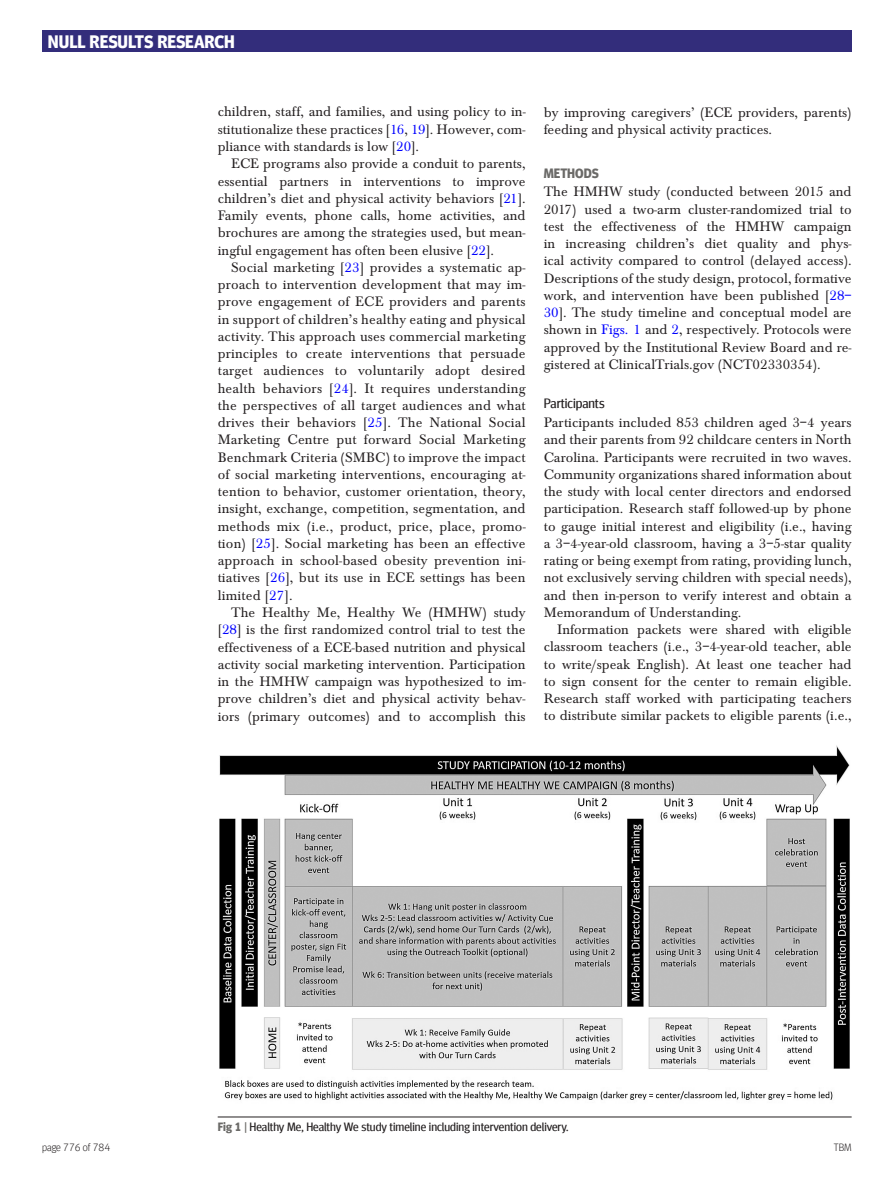
<style>
.page{position:relative;width:894px;height:1186px;background:#fff}
.page>*{position:absolute;margin:0;border:0;box-sizing:border-box;transform-origin:0 0}
.t1{font:700 18px "Meta Headline Offc";color:#fff}
.t2{font:14.25px/17.2px "Baskerville EF";color:#231f20;text-align:justify}
.t3{font:13.5px "Meta Headline Offc";color:#231f20}
.t4{font:700 13.5px "Meta Headline Offc";color:#6b6a68}
.t5{font:12px "Meta Headline Offc";color:#231f20}
.t6{font:300 10.5px "Meta Headline Offc";color:#231f20}
.s1{color:#00f}
.s2{font-weight:700;color:#6b6a68}
.s3{color:#6b6a68}
</style>
<div class="page">
<div style="left:42px;top:30px;width:809px;height:21px;background:#332d7b"></div>
<hr style="left:218px;top:1116px;width:633px;height:1px;background:#231f20">
<img style="left:219px;top:745px;width:631px;height:355px">
<p class="t1" style="left:48px;top:31px;width:62px">NULL RESULTS</p>
<p class="t1" style="left:157px;top:31px;width:21px">RESEARCH</p>
<p class="t2" style="left:218px;top:104px;width:309px">children, staff, and families, and using policy to in&shy;stitutionalize these practices [<span class="s1">16</span>, <span class="s1">19</span>]. However, com&shy;pliance with standards is low [<span class="s1">20</span>].</p>
<p class="t2" style="left:218px;top:155px;width:309px;text-indent:13px">ECE programs also provide a conduit to parents, essential partners in interventions to improve children’s diet and physical activity behaviors [<span class="s1">21</span>].<br>Family events, phone calls, home activities, and brochures are among the strategies used, but mean&shy;ingful engagement has often been elusive [<span class="s1">22</span>].</p>
<p class="t2" style="left:218px;top:259px;width:309px;text-indent:13px">Social marketing [<span class="s1">23</span>] provides a systematic ap&shy;proach to intervention development that may im&shy;prove engagement of ECE providers and parents in support of children’s healthy eating and physical activity. This approach uses commercial marketing principles to create interventions that persuade target audiences to voluntarily adopt desired health behaviors [<span class="s1">24</span>]. It requires understanding the perspectives of all target audiences and what drives their behaviors [<span class="s1">25</span>]. The National Social Marketing Centre put forward Social Marketing Benchmark Criteria (SMBC) to improve the impact of social marketing interventions, encouraging at&shy;tention to behavior, customer orientation, theory, insight, exchange, competition, segmentation, and methods mix (i.e., product, price, place, promo&shy;tion) [<span class="s1">25</span>]. Social marketing has been an effective approach in school-based obesity prevention ini&shy;tiatives [<span class="s1">26</span>], but its use in ECE settings has been limited [<span class="s1">27</span>].</p>
<p class="t2" style="left:218px;top:604px;width:309px;text-indent:13px">The Healthy Me, Healthy We (HMHW) study [<span class="s1">28</span>] is the first randomized control trial to test the effectiveness of a ECE-based nutrition and physical activity social marketing intervention. Participation in the HMHW campaign was hypothesized to im&shy;prove children’s diet and physical activity behav&shy;iors (primary outcomes) and to accomplish this</p>
<p class="t2" style="left:543px;top:104px;width:309px">by improving caregivers’ (ECE providers, parents) feeding and physical activity practices.</p>
<p class="t4" style="left:543px;top:165px;width:56px">METHODS</p>
<p class="t2" style="left:543px;top:183px;width:309px">The HMHW study (conducted between 2015 and 2017) used a two-arm cluster-randomized trial to test the effectiveness of the HMHW campaign in increasing children’s diet quality and phys&shy;ical activity compared to control (delayed access).<br>Descriptions of the study design, protocol, formative work, and intervention have been published [<span class="s1">28– 30</span>]. The study timeline and conceptual model are shown in <span class="s1">Figs. 1</span> and <span class="s1">2</span>, respectively. Protocols were approved by the Institutional Review Board and re&shy;gistered at ClinicalTrials.gov (NCT02330354).</p>
<p class="t3" style="left:543px;top:396px;width:62px">Participants</p>
<p class="t2" style="left:543px;top:414px;width:309px">Participants included 853 children aged 3–4 years and their parents from 92 childcare centers in North Carolina. Participants were recruited in two waves.<br>Community organizations shared information about the study with local center directors and endorsed participation. Research staff followed-up by phone to gauge initial interest and eligibility (i.e., having a 3–4-year-old classroom, having a 3–5-star quality rating or being exempt from rating, providing lunch, not exclusively serving children with special needs), and then in-person to verify interest and obtain a Memorandum of Understanding.</p>
<p class="t2" style="left:543px;top:621px;width:309px;text-indent:13px">Information packets were shared with eligible classroom teachers (i.e., 3–4-year-old teacher, able to write/speak English). At least one teacher had to sign consent for the center to remain eligible.<br>Research staff worked with participating teachers to distribute similar packets to eligible parents (i.e.,</p>
<p class="t5" style="left:218px;top:1120px;width:352px"><span class="s2">FIG 1</span> <span class="s3">|</span> Healthy Me, Healthy We study timeline including intervention delivery.</p>
<p class="t6" style="left:42px;top:1141px;width:70px">page 776 of 784</p>
<p class="t6" style="left:833px;top:1141px;width:19px">TBM</p>
</div>
